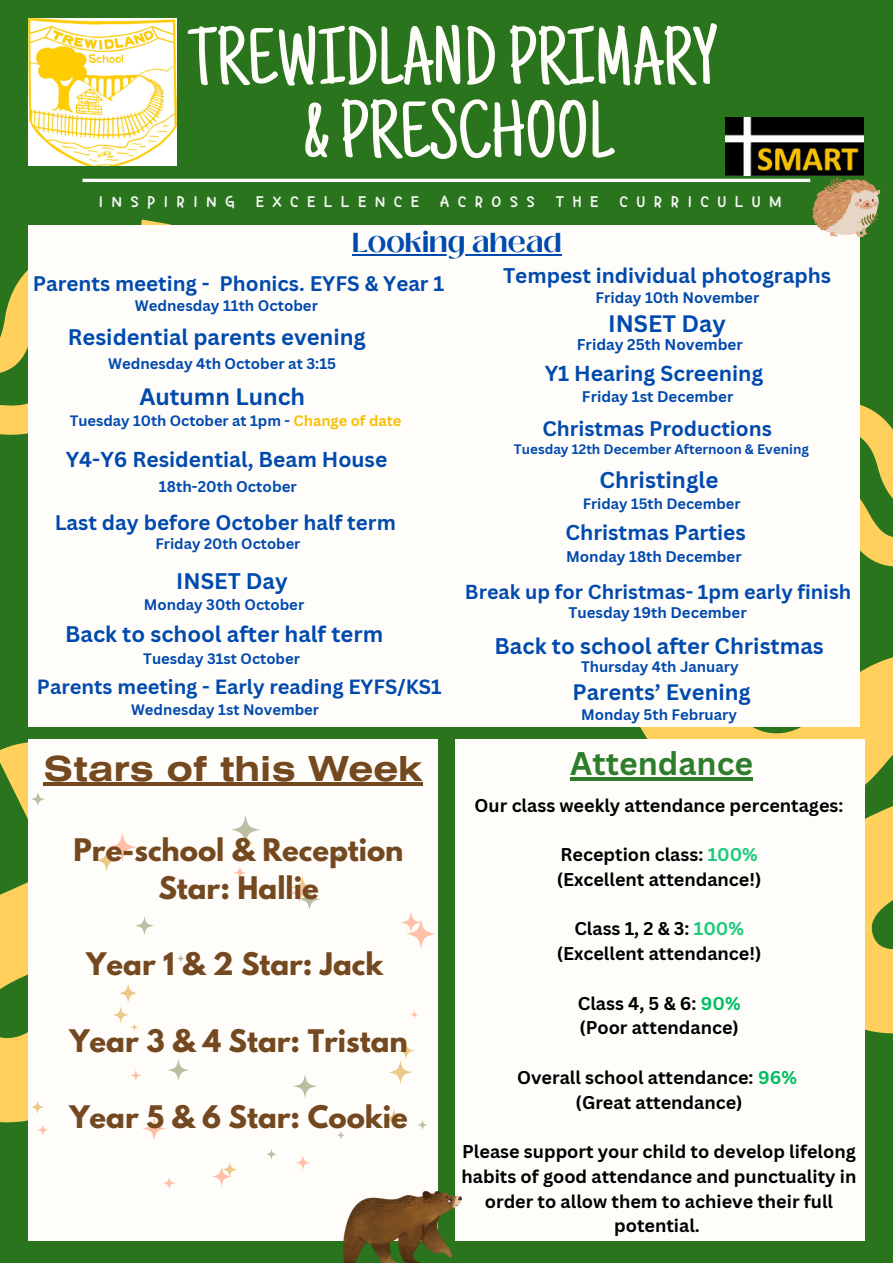
<style>
.page{position:relative;width:893px;height:1264px;background:#fff}
.page>*{position:absolute;margin:0;border:0;box-sizing:border-box;transform-origin:0 0}
.t1{font:81.9px "Just Another Hand";color:#fffdfa}
.t2{font:700 34.35px "Helios Ext";color:#744920}
.t3{font:700 31.8px "Canva Sans";color:#2e7d2c}
.t4{font:700 27.6px/38.2px "League Spartan";color:#744920;text-align:center}
.t5{font:700 27.3px "Black Mango";color:#004aad}
.t6{font:700 23.1px "Canva Sans";color:#004aad}
.t7{font:700 22.35px "Canva Sans";color:#004aad}
.t8{font:700 22.05px "Canva Sans";color:#004aad}
.t9{font:700 21.9px "Canva Sans";color:#004aad}
.t10{font:700 21.75px "Canva Sans";color:#004aad}
.t11{font:700 21.15px "Canva Sans";color:#004aad}
.t12{font:700 21px "Canva Sans";color:#004aad}
.t13{font:700 20.85px "Canva Sans";color:#004aad}
.t14{font:700 20.7px "Canva Sans";color:#004aad}
.t15{font:700 20.55px "Canva Sans";color:#004aad}
.t16{font:700 20.1px "Canva Sans";color:#004aad}
.t17{font:700 19.8px "Canva Sans";color:#004aad}
.t18{font:18.3px "TT Dalpangi R";letter-spacing:.445em;color:#f5f5f5}
.t19{font:700 18px/24.8px "Canva Sans";color:#000;text-align:center}
.t20{font:700 15.15px "Canva Sans";color:#004aad}
.t21{font:700 15px "Canva Sans";color:#004aad}
.t22{font:700 14.85px "Canva Sans";color:#004aad}
.t23{font:700 14.7px "Canva Sans";color:#004aad}
.t24{font:700 14.55px "Canva Sans";color:#004aad}
.t25{font:700 13.35px "Canva Sans";color:#004aad}
.s1{color:#f7bf07}
.s2{color:#1ccb7c}
.s3{color:#00bf63}
</style>
<div class="page">
<div style="left:0;top:0;width:892px;height:1262px;background:#29741d"></div>
<hr style="left:82px;top:179px;width:728px;height:3px;background:#fffdfa">
<svg style="left:0;top:270px;width:29px;height:236px"></svg>
<svg style="left:859px;top:343px;width:33px;height:187px"></svg>
<svg style="left:614px;top:530px;width:278px;height:556px;fill:#ffd05b"></svg>
<svg style="left:0;top:688px;width:319px;height:553px"></svg>
<div style="left:29px;top:225px;width:830px;height:501px;background:#fffdfa"></div>
<img style="left:29px;top:19px;width:147px;height:147px">
<img style="left:725px;top:117px;width:138px;height:59px">
<div style="left:29px;top:739px;width:409px;height:501px;background:#fffdfa"></div>
<svg style="left:812px;top:177px;width:68px;height:60px"></svg>
<div style="left:455px;top:739px;width:409px;height:501px;background:#fffdfa"></div>
<img style="left:344px;top:1191px;width:118px;height:71px">
<svg style="left:383px;top:1108px;width:21px;height:21px"></svg>
<svg style="left:130px;top:1069px;width:12px;height:12px"></svg>
<svg style="left:211px;top:1166px;width:21px;height:20px"></svg>
<svg style="left:30px;top:791px;width:15px;height:15px"></svg>
<svg style="left:167px;top:1058px;width:23px;height:23px"></svg>
<svg style="left:163px;top:1176px;width:13px;height:13px"></svg>
<svg style="left:95px;top:849px;width:23px;height:22px"></svg>
<svg style="left:291px;top:875px;width:23px;height:23px"></svg>
<svg style="left:336px;top:1130px;width:9px;height:9px"></svg>
<svg style="left:135px;top:916px;width:19px;height:19px"></svg>
<svg style="left:30px;top:1099px;width:15px;height:15px"></svg>
<svg style="left:388px;top:1060px;width:24px;height:24px"></svg>
<svg style="left:298px;top:888px;width:23px;height:22px"></svg>
<svg style="left:405px;top:918px;width:31px;height:31px"></svg>
<svg style="left:289px;top:883px;width:20px;height:20px"></svg>
<svg style="left:245px;top:838px;width:9px;height:9px"></svg>
<svg style="left:130px;top:1023px;width:8px;height:8px"></svg>
<svg style="left:37px;top:1124px;width:12px;height:11px"></svg>
<svg style="left:176px;top:954px;width:9px;height:8px"></svg>
<svg style="left:334px;top:851px;width:9px;height:9px"></svg>
<svg style="left:417px;top:1119px;width:11px;height:11px"></svg>
<svg style="left:222px;top:1161px;width:15px;height:16px"></svg>
<svg style="left:233px;top:866px;width:13px;height:13px"></svg>
<svg style="left:293px;top:1074px;width:24px;height:24px"></svg>
<svg style="left:142px;top:1116px;width:24px;height:24px"></svg>
<svg style="left:118px;top:983px;width:20px;height:19px"></svg>
<svg style="left:112px;top:1006px;width:17px;height:17px"></svg>
<svg style="left:397px;top:1042px;width:18px;height:17px"></svg>
<svg style="left:266px;top:1148px;width:11px;height:11px"></svg>
<svg style="left:230px;top:814px;width:30px;height:30px"></svg>
<svg style="left:400px;top:911px;width:21px;height:22px"></svg>
<svg style="left:295px;top:1155px;width:15px;height:15px"></svg>
<svg style="left:410px;top:1010px;width:9px;height:9px"></svg>
<svg style="left:108px;top:832px;width:29px;height:29px"></svg>
<hr style="left:570px;top:777px;width:183px;height:3px;background:#2e7d2c">
<hr style="left:44px;top:783px;width:378px;height:3px;background:#744920">
<hr style="left:352px;top:254px;width:209px;height:1px;background:#004aad">
<p class="t1" style="left:189px;top:26px;width:529px">TREWIDLANDPRIMARY</p>
<p class="t1" style="left:304px;top:99px;width:310px">&amp;PRESCHOOL</p>
<p class="t18" style="left:99px;top:192px;width:684px">INSPIRING EXCELLENCE ACROSS THE CURRICULUM</p>
<p class="t5" style="left:352px;top:222px;width:211px">Looking ahead</p>
<p class="t15" style="left:33px;top:269px;width:413px">Parents meeting - Phonics. EYFS &amp; Year 1</p>
<p class="t22" style="left:135px;top:295px;width:184px">Wednesday 11th October</p>
<p class="t9" style="left:68px;top:321px;width:299px">Residential parents evening</p>
<p class="t22" style="left:108px;top:353px;width:230px">Wednesday 4th October at 3:15</p>
<p class="t6" style="left:139px;top:380px;width:167px">Autumn Lunch</p>
<p class="t23" style="left:70px;top:410px;width:333px">Tuesday 10th October at 1pm - <span class="s1">Change of date</span></p>
<p class="t12" style="left:66px;top:444px;width:323px">Y4-Y6 Residential, Beam House</p>
<p class="t20" style="left:159px;top:475px;width:140px">18th-20th October</p>
<p class="t15" style="left:55px;top:508px;width:342px">Last day before October half term</p>
<p class="t9" style="left:176px;top:565px;width:113px">INSET Day</p>
<p class="t23" style="left:155px;top:533px;width:147px">Friday 20th October</p>
<p class="t22" style="left:144px;top:594px;width:162px">Monday 30th October</p>
<p class="t9" style="left:65px;top:618px;width:319px">Back to school after half term</p>
<p class="t23" style="left:143px;top:648px;width:158px">Tuesday 31st October</p>
<p class="t16" style="left:37px;top:673px;width:406px">Parents meeting - Early reading EYFS/KS1</p>
<p class="t23" style="left:131px;top:699px;width:189px">Wednesday 1st November</p>
<p class="t2" style="left:44px;top:756px;width:380px">Stars of this Week</p>
<p class="t4" style="left:74px;top:833px;width:331px">Pre-school &amp; Reception<br>Star: Hallie</p>
<p class="t4" style="left:86px;top:948px;width:298px">Year 1 &amp; 2 Star: Jack</p>
<p class="t4" style="left:69px;top:1025px;width:340px">Year 3 &amp; 4 Star: Tristan</p>
<p class="t4" style="left:69px;top:1101px;width:340px">Year 5 &amp; 6 Star: Cookie</p>
<p class="t14" style="left:503px;top:261px;width:329px">Tempest individual photographs</p>
<p class="t22" style="left:595px;top:287px;width:165px">Friday 10th November</p>
<p class="t6" style="left:608px;top:307px;width:119px">INSET Day</p>
<p class="t20" style="left:576px;top:333px;width:167px">Friday 25th November</p>
<p class="t11" style="left:544px;top:358px;width:220px">Y1 Hearing Screening</p>
<p class="t21" style="left:582px;top:386px;width:153px">Friday 1st December</p>
<p class="t15" style="left:542px;top:413px;width:231px">Christmas Productions</p>
<p class="t25" style="left:514px;top:439px;width:296px">Tuesday 12th December Afternoon &amp; Evening</p>
<p class="t7" style="left:599px;top:464px;width:120px">Christingle</p>
<p class="t24" style="left:582px;top:493px;width:159px">Friday 15th December</p>
<p class="t13" style="left:565px;top:518px;width:182px">Christmas Parties</p>
<p class="t21" style="left:566px;top:545px;width:177px">Monday 18th December</p>
<p class="t17" style="left:465px;top:578px;width:388px">Break up for Christmas- 1pm early finish</p>
<p class="t21" style="left:568px;top:601px;width:180px">Tuesday 19th December</p>
<p class="t8" style="left:494px;top:631px;width:331px">Back to school after Christmas</p>
<p class="t22" style="left:581px;top:656px;width:159px">Thursday 4th January</p>
<p class="t10" style="left:572px;top:676px;width:179px">Parents’ Evening</p>
<p class="t22" style="left:581px;top:703px;width:157px">Monday 5th February</p>
<p class="t3" style="left:570px;top:741px;width:184px">Attendance</p>
<p class="t19" style="left:474px;top:792px;width:370px">Our class weekly attendance percentages:</p>
<p class="t19" style="left:560px;top:841px;width:199px">Reception class: <span class="s2">100%</span></p>
<p class="t19" style="left:556px;top:866px;width:206px">(Excellent attendance!)</p>
<p class="t19" style="left:574px;top:916px;width:171px">Class 1, 2 &amp; 3: <span class="s2">100%</span></p>
<p class="t19" style="left:556px;top:940px;width:206px">(Excellent attendance!)</p>
<p class="t19" style="left:577px;top:990px;width:164px">Class 4, 5 &amp; 6: <span class="s3">90%</span></p>
<p class="t19" style="left:579px;top:1015px;width:161px">(Poor attendance)</p>
<p class="t19" style="left:517px;top:1064px;width:281px">Overall school attendance: <span class="s3">96%</span></p>
<p class="t19" style="left:575px;top:1089px;width:168px">(Great attendance)</p>
<p class="t19" style="left:461px;top:1138px;width:396px">Please support your child to develop lifelong habits of good attendance and punctuality in order to allow them to achieve their full potential.</p>
</div>
